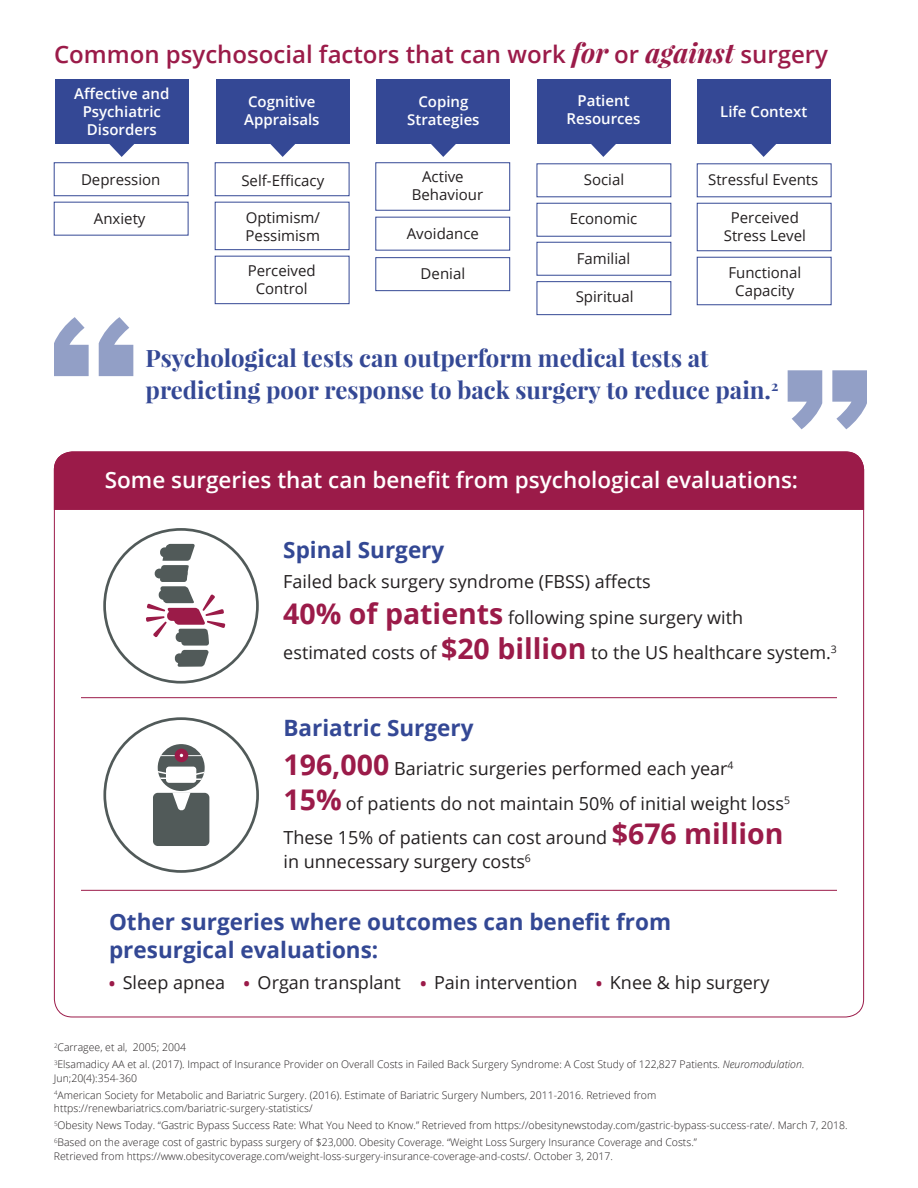
<style>
.page{position:relative;width:918px;height:1188px;background:#fff}
.page>*{position:absolute;margin:0;border:0;box-sizing:border-box;transform-origin:0 0}
.t1{font:700 24px/31.5px "Playfair Display";color:#344895}
.t2{font:600 24px "Open Sans";color:#9b1b49}
.t3{font:700 22.5px/28.5px "Open Sans";color:#334894}
.t4{font:600 22.5px "Open Sans";color:#fff}
.t5{font:700 22.5px "Open Sans";color:#344895}
.t6{font:18px/35.2px "Open Sans";color:#231f20}
.t7{font:15px/18px "Open Sans";color:#231f20;text-align:center}
.t8{font:600 15px/18px "Open Sans";color:#fff;text-align:center}
.t9{font:300 10.5px/17px "Open Sans";color:#231f20}
.s1{font-family:"Playfair Display";font-weight:700;font-style:italic;font-size:27px}
.s2{font-weight:700;font-size:28.5px;color:#9b1b49}
.s3{font-weight:800;font-size:15px;color:#9b1b49}
.s4{font-style:italic}
</style>
<div class="page">
<hr style="left:81px;top:697px;width:756px;height:1px;background:#9b1b49">
<hr style="left:81px;top:890px;width:756px;height:1px;background:#9b1b49">
<svg style="left:54px;top:317px;width:79px;height:59px"></svg>
<svg style="left:788px;top:370px;width:79px;height:59px"></svg>
<div style="left:55px;top:79px;width:134px;height:65px;background:#344895"></div>
<svg style="left:109px;top:144px;width:25px;height:13px"></svg>
<div style="left:54px;top:162px;width:134px;height:34px;border:1px solid #344895"></div>
<div style="left:215px;top:256px;width:134px;height:48px;border:1px solid #344895"></div>
<div style="left:215px;top:202px;width:134px;height:48px;border:1px solid #344895"></div>
<div style="left:215px;top:162px;width:134px;height:34px;border:1px solid #344895"></div>
<div style="left:216px;top:79px;width:134px;height:65px;background:#344895"></div>
<svg style="left:270px;top:144px;width:25px;height:13px"></svg>
<div style="left:375px;top:162px;width:135px;height:49px;border:1px solid #344895"></div>
<div style="left:376px;top:79px;width:134px;height:65px;background:#344895"></div>
<svg style="left:431px;top:144px;width:25px;height:13px"></svg>
<div style="left:375px;top:257px;width:135px;height:34px;border:1px solid #344895"></div>
<div style="left:537px;top:203px;width:134px;height:34px;border:1px solid #344895"></div>
<div style="left:537px;top:281px;width:134px;height:34px;border:1px solid #344895"></div>
<div style="left:537px;top:242px;width:134px;height:34px;border:1px solid #344895"></div>
<div style="left:537px;top:79px;width:133px;height:65px;background:#344895"></div>
<svg style="left:591px;top:144px;width:25px;height:13px"></svg>
<div style="left:697px;top:257px;width:135px;height:48px;border:1px solid #344895"></div>
<div style="left:697px;top:203px;width:135px;height:48px;border:1px solid #344895"></div>
<div style="left:697px;top:79px;width:134px;height:65px;background:#344895"></div>
<svg style="left:751px;top:144px;width:25px;height:13px"></svg>
<div style="left:103px;top:528px;width:156px;height:156px;border:3px solid #515a59;border-radius:50%"></div>
<svg style="left:146px;top:544px;width:79px;height:123px"></svg>
<div style="left:54px;top:451px;width:810px;height:59px;background:#9b1b49"></div>
<div style="left:153px;top:793px;width:56px;height:53px;background:#515a59;border-radius:5px"></div>
<svg style="left:158px;top:744px;width:47px;height:67px"></svg>
<div style="left:103px;top:717px;width:156px;height:156px;border:3px solid #515a59;border-radius:50%"></div>
<h1 class="t2" style="left:54px;top:38px;width:776px">Common psychosocial factors that can work <span class="s1">for</span> or <span class="s1">against</span> surgery</h1>
<h3 class="t8" style="left:74px;top:85px;width:97px">Affective and<br>Psychiatric<br>Disorders</h3>
<h3 class="t7" style="left:81px;top:170px;width:81px">Depression</h3>
<h3 class="t7" style="left:94px;top:210px;width:53px">Anxiety</h3>
<h3 class="t8" style="left:244px;top:92px;width:77px;text-align:left">Cognitive<br>Appraisals</h3>
<h3 class="t7" style="left:241px;top:171px;width:84px">Self-Efficacy</h3>
<h3 class="t7" style="left:246px;top:208px;width:76px;text-align:left">Optimism/<br>Pessimism</h3>
<h3 class="t7" style="left:248px;top:261px;width:70px">Perceived<br>Control</h3>
<h3 class="t8" style="left:407px;top:92px;width:74px">Coping<br>Strategies</h3>
<h3 class="t7" style="left:412px;top:167px;width:73px;text-align:left;text-indent:10px">Active<br>Behaviour</h3>
<h3 class="t7" style="left:407px;top:224px;width:74px">Avoidance</h3>
<h3 class="t7" style="left:421px;top:265px;width:46px">Denial</h3>
<h3 class="t8" style="left:567px;top:91px;width:76px">Patient<br>Resources</h3>
<h3 class="t7" style="left:584px;top:170px;width:42px">Social</h3>
<h3 class="t7" style="left:570px;top:209px;width:69px">Economic</h3>
<h3 class="t7" style="left:577px;top:249px;width:55px">Familial</h3>
<h3 class="t7" style="left:576px;top:287px;width:59px">Spiritual</h3>
<h3 class="t8" style="left:720px;top:102px;width:89px">Life Context</h3>
<h3 class="t7" style="left:708px;top:170px;width:112px">Stressful Events</h3>
<h3 class="t7" style="left:724px;top:208px;width:84px">Perceived<br>Stress Level</h3>
<h3 class="t7" style="left:728px;top:263px;width:74px">Functional<br>Capacity</h3>
<h1 class="t1" style="left:146px;top:342px;width:634px">Psychological tests can outperform medical tests at predicting poor response to back surgery to reduce pain.<sup>2</sup></h1>
<h2 class="t4" style="left:105px;top:465px;width:695px">Some surgeries that can benefit from psychological evaluations:</h2>
<h2 class="t3" style="left:283px;top:535px;width:163px">Spinal Surgery</h2>
<h3 class="t6" style="left:283px;top:564px;width:555px">Failed back surgery syndrome (FBSS) affects<br><span class="s2">40% of patients</span> following spine surgery with<br>estimated costs of <span class="s2">$20 billion</span> to the US healthcare system.<sup>3</sup></h3>
<h2 class="t5" style="left:284px;top:712px;width:192px">Bariatric Surgery</h2>
<h3 class="t6" style="left:284px;top:751px;width:508px;line-height:34.3px"><span class="s2">196,000</span> Bariatric surgeries performed each year<sup>4<br></sup><span class="s2">15%</span> of patients do not maintain 50% of initial weight loss<sup>5<br></sup>These 15% of patients can cost around <span class="s2">$676 million</span></h3>
<h3 class="t6" style="left:283px;top:843px;width:249px">in unnecessary surgery costs<sup>6</sup></h3>
<h2 class="t3" style="left:109px;top:907px;width:564px">Other surgeries where outcomes can benefit from presurgical evaluations:</h2>
<h3 class="t6" style="left:109px;top:965px;width:662px"><span class="s3">•</span> Sleep apnea <span class="s3">•</span> Organ transplant <span class="s3">•</span> Pain intervention <span class="s3">•</span> Knee &amp; hip surgery</h3>
<p class="t9" style="left:54px;top:1039px;width:752px"><sup>2</sup>Carragee, et al, 2005; 2004<br><sup>3</sup>Elsamadicy AA et al. (2017). Impact of Insurance Provider on Overall Costs in Failed Back Surgery Syndrome: A Cost Study of 122,827 Patients. <span class="s4">Neuromodulation</span>.</p>
<p class="t9" style="left:54px;top:1069px;width:604px">Jun;20(4):354-360<br><sup>4</sup>American Society for Metabolic and Bariatric Surgery. (2016). Estimate of Bariatric Surgery Numbers, 2011-2016. Retrieved from</p>
<p class="t9" style="left:54px;top:1100px;width:795px">https://renewbariatrics.com/bariatric-surgery-statistics/<br><sup>5</sup>Obesity News Today. “Gastric Bypass Success Rate: What You Need to Know.” Retrieved from https://obesitynewstoday.com/gastric-bypass-success-rate/. March 7, 2018.<br><sup>6</sup>Based on the average cost of gastric bypass surgery of $23,000. Obesity Coverage. “Weight Loss Surgery Insurance Coverage and Costs.”</p>
<p class="t9" style="left:54px;top:1147px;width:560px">Retrieved from https://www.obesitycoverage.com/weight-loss-surgery-insurance-coverage-and-costs/. October 3, 2017.</p>
</div>
